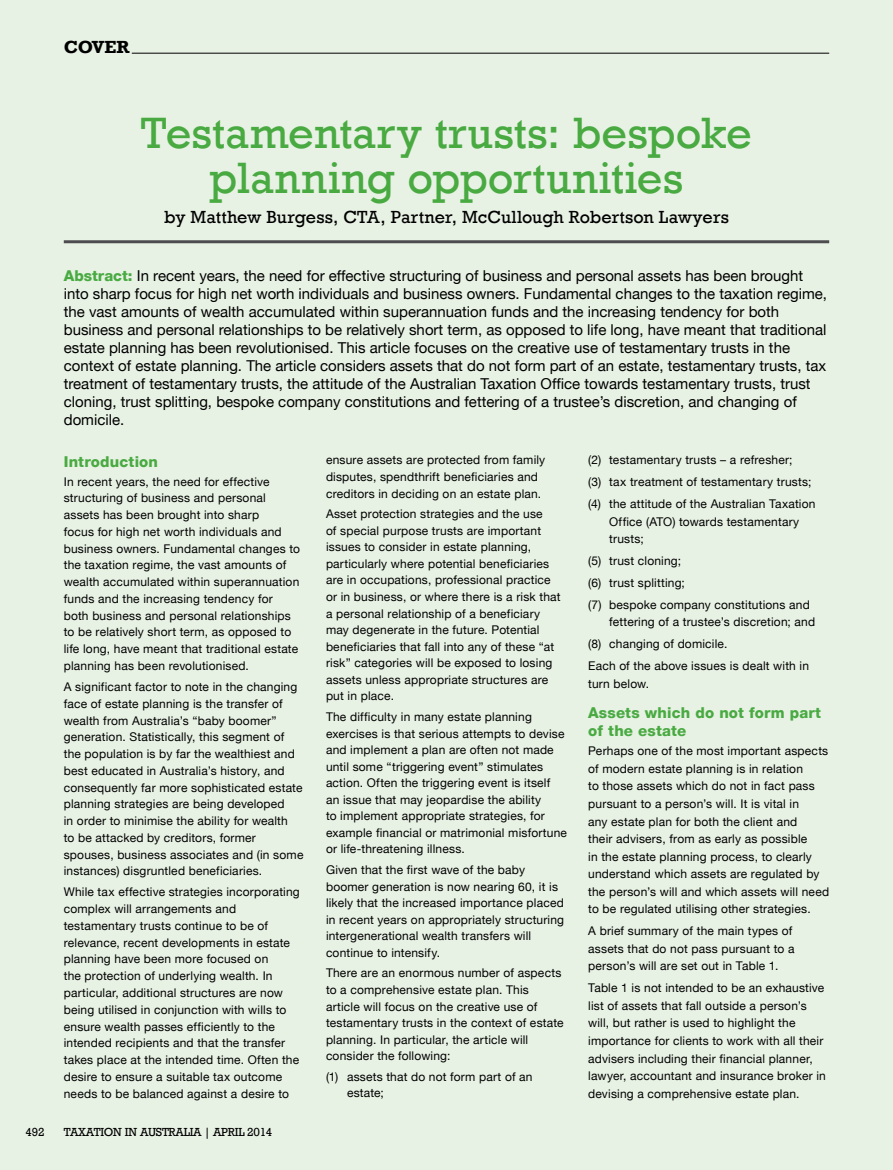
<style>
.page{position:relative;width:893px;height:1170px;background:#fff}
.page>*{position:absolute;margin:0;border:0;box-sizing:border-box;transform-origin:0 0}
.t1{font:45px/45px "Rockwell";color:#49aa42;text-align:center}
.t2{font:18px "Rockwell";letter-spacing:.005em;color:#000}
.t3{font:700 18px "Rockwell";color:#000}
.t4{font:15px/18px "Helvetica Neue LT";color:#000}
.t5{font:800 15px/17.5px "Helvetica Neue LT";letter-spacing:.01em;color:#49aa42}
.t6{font:12px/16.8px "Helvetica Neue LT";letter-spacing:.015em;color:#000}
.t7{font:12px "Rockwell";letter-spacing:-.02em;color:#000}
.s1{font-weight:800;color:#49aa42}
</style>
<div class="page">
<div style="left:0;top:0;width:893px;height:1169px;background:#e8f2e4"></div>
<hr style="left:132px;top:53px;width:697px;height:1px;background:#000">
<hr style="left:64px;top:240px;width:765px;height:3px;background:#4d4d4f">
<h2 class="t3" style="left:64px;top:36px;width:67px">COVER</h2>
<h1 class="t1" style="left:141px;top:111px;width:612px">Testamentary trusts: bespoke planning opportunities</h1>
<h2 class="t2" style="left:164px;top:206px;width:566px">by Matthew Burgess, CTA, Partner, McCullough Robertson Lawyers</h2>
<p class="t4" style="left:64px;top:266px;width:765px"><span class="s1">Abstract:</span> In recent years, the need for effective structuring of business and personal assets has been brought into sharp focus for high net worth individuals and business owners. Fundamental changes to the taxation regime, the vast amounts of wealth accumulated within superannuation funds and the increasing tendency for both business and personal relationships to be relatively short term, as opposed to life long, have meant that traditional estate planning has been revolutionised. This article focuses on the creative use of testamentary trusts in the context of estate planning. The article considers assets that do not form part of an estate, testamentary trusts, tax treatment of testamentary trusts, the attitude of the Australian Taxation Office towards testamentary trusts, trust cloning, trust splitting, bespoke company constitutions and fettering of a trustee’s discretion, and changing of domicile.</p>
<p class="t5" style="left:64px;top:452px;width:96px">Introduction</p>
<p class="t6" style="left:64px;top:472px;width:238px">In recent years, the need for effective structuring of business and personal assets has been brought into sharp<br>focus for high net worth individuals and business owners. Fundamental changes to the taxation regime, the vast amounts of wealth accumulated within superannuation funds and the increasing tendency for both business and personal relationships to be relatively short term, as opposed to life long, have meant that traditional estate planning has been revolutionised.</p>
<p class="t6" style="left:64px;top:678px;width:241px">A significant factor to note in the changing face of estate planning is the transfer of wealth from Australia’s “baby boomer” generation. Statistically, this segment of the population is by far the wealthiest and best educated in Australia’s history, and consequently far more sophisticated estate planning strategies are being developed<br>in order to minimise the ability for wealth<br>to be attacked by creditors, former spouses, business associates and (in some instances) disgruntled beneficiaries.</p>
<p class="t6" style="left:64px;top:883px;width:238px">While tax effective strategies incorporating complex will arrangements and testamentary trusts continue to be of relevance, recent developments in estate planning have been more focused on<br>the protection of underlying wealth. In particular, additional structures are now being utilised in conjunction with wills to ensure wealth passes efficiently to the intended recipients and that the transfer takes place at the intended time. Often the desire to ensure a suitable tax outcome needs to be balanced against a desire to</p>
<p class="t7" style="left:26px;top:1125px;width:21px">492</p>
<p class="t7" style="left:64px;top:1124px;width:210px">TAXATION IN AUSTRALIA | APRIL 2014</p>
<p class="t6" style="left:326px;top:452px;width:221px">ensure assets are protected from family disputes, spendthrift beneficiaries and creditors in deciding on an estate plan.</p>
<p class="t6" style="left:326px;top:505px;width:236px">Asset protection strategies and the use<br>of special purpose trusts are important issues to consider in estate planning, particularly where potential beneficiaries are in occupations, professional practice or in business, or where there is a risk that a personal relationship of a beneficiary may degenerate in the future. Potential beneficiaries that fall into any of these “at risk” categories will be exposed to losing assets unless appropriate structures are put in place.</p>
<p class="t6" style="left:326px;top:708px;width:242px">The difficulty in many estate planning exercises is that serious attempts to devise and implement a plan are often not made until some “triggering event” stimulates action. Often the triggering event is itself<br>an issue that may jeopardise the ability<br>to implement appropriate strategies, for example financial or matrimonial misfortune or life-threatening illness.</p>
<p class="t6" style="left:326px;top:861px;width:240px">Given that the first wave of the baby boomer generation is now nearing 60, it is likely that the increased importance placed in recent years on appropriately structuring intergenerational wealth transfers will continue to intensify.</p>
<p class="t6" style="left:326px;top:964px;width:239px">There are an enormous number of aspects to a comprehensive estate plan. This article will focus on the creative use of testamentary trusts in the context of estate planning. In particular, the article will consider the following:</p>
<p class="t6" style="left:347px;top:1068px;width:187px;text-indent:-21px">(1) assets that do not form part of an estate;</p>
<p class="t6" style="left:588px;top:449px;width:229px;line-height:21.8px">(2) testamentary trusts – a refresher;<br>(3) tax treatment of testamentary trusts; (4) the attitude of the Australian Taxation</p>
<p class="t6" style="left:609px;top:512px;width:192px;line-height:17.5px">Office (ATO) towards testamentary trusts;</p>
<p class="t6" style="left:588px;top:549px;width:223px;line-height:21.8px">(5) trust cloning;<br>(6) trust splitting;<br>(7) bespoke company constitutions and</p>
<p class="t6" style="left:588px;top:611px;width:229px;line-height:21.8px;text-indent:21px">fettering of a trustee’s discretion; and (8) changing of domicile.<br>Each of the above issues is dealt with in</p>
<p class="t6" style="left:588px;top:674px;width:63px">turn below.</p>
<p class="t5" style="left:588px;top:703px;width:234px">Assets which do not form part of the estate</p>
<p class="t6" style="left:588px;top:742px;width:242px;line-height:17.5px">Perhaps one of the most important aspects of modern estate planning is in relation<br>to those assets which do not in fact pass pursuant to a person’s will. It is vital in<br>any estate plan for both the client and<br>their advisers, from as early as possible<br>in the estate planning process, to clearly understand which assets are regulated by the person’s will and which assets will need to be regulated utilising other strategies.</p>
<p class="t6" style="left:588px;top:922px;width:208px;line-height:17.5px">A brief summary of the main types of assets that do not pass pursuant to a person’s will are set out in Table 1.</p>
<p class="t6" style="left:588px;top:978px;width:239px;line-height:17.5px">Table 1 is not intended to be an exhaustive list of assets that fall outside a person’s will, but rather is used to highlight the importance for clients to work with all their advisers including their financial planner, lawyer, accountant and insurance broker in devising a comprehensive estate plan.</p>
</div>
